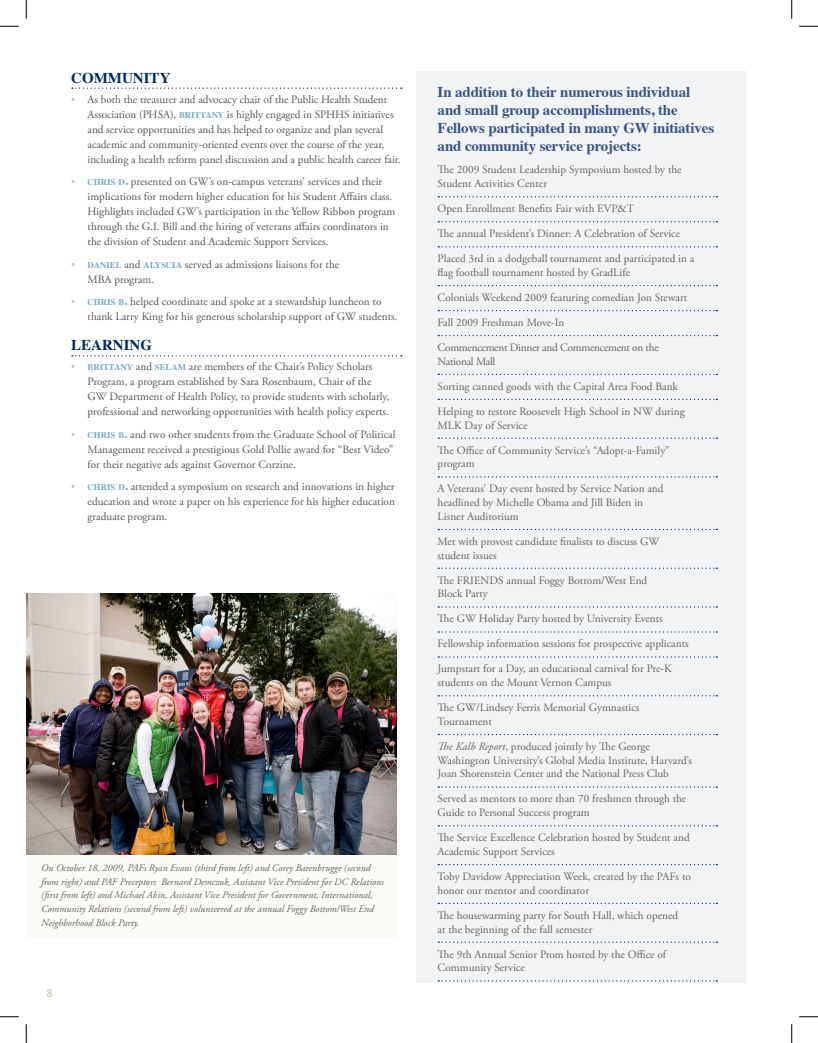
<style>
.page{position:relative;width:818px;height:1043px;background:#fff}
.page>*{position:absolute;margin:0;border:0;box-sizing:border-box;transform-origin:0 0}
.Paragraph_Style_1{font:700 15px/18px "Times";letter-spacing:-.01em;color:#375586}
.Ambassadorial_Semi_T{font:700 15px "Times";color:#002c62}
.t1{font:12.5px "Adobe Garamond Pro";color:#c8b08b}
.in_addition{font:11.25px/13.8px "Adobe Garamond Pro";color:#676464}
.text{font:11.25px/15px "Adobe Garamond Pro";color:#57585a}
.in_addition-2{font:11.25px/13.8px "Adobe Garamond Pro";letter-spacing:-.025em;color:#676464}
.About_Author{font:italic 10px/13.8px "Adobe Garamond Pro";color:#676464}
.s1{font-family:"Klavika";font-weight:500;font-stretch:condensed;color:#d2be9f}
.s2{font-family:"Times";font-weight:700;font-size:8.75px;color:#73acca}
.s3{font-family:"Times";font-weight:700;font-size:12.5px;color:#73acca}
.s4{font-style:italic}
</style>
<div class="page">
<div style="left:26px;top:852px;width:371px;height:86px;background:#fcfaf4"></div>
<div style="left:416px;top:71px;width:330px;height:911px;background:#f2f3f4"></div>
<svg style="left:72px;top:88px;width:330px;height:1px"></svg>
<svg style="left:72px;top:355px;width:330px;height:1px"></svg>
<svg style="left:438px;top:196px;width:279px;height:1px"></svg>
<svg style="left:438px;top:221px;width:279px;height:1px"></svg>
<svg style="left:438px;top:246px;width:279px;height:1px"></svg>
<svg style="left:438px;top:285px;width:279px;height:1px"></svg>
<svg style="left:438px;top:310px;width:279px;height:1px"></svg>
<svg style="left:438px;top:335px;width:279px;height:1px"></svg>
<svg style="left:438px;top:374px;width:279px;height:1px"></svg>
<svg style="left:438px;top:399px;width:279px;height:1px"></svg>
<svg style="left:438px;top:437px;width:279px;height:2px"></svg>
<svg style="left:438px;top:476px;width:279px;height:1px"></svg>
<svg style="left:438px;top:529px;width:279px;height:1px"></svg>
<svg style="left:438px;top:567px;width:279px;height:2px"></svg>
<svg style="left:438px;top:606px;width:279px;height:1px"></svg>
<svg style="left:438px;top:631px;width:279px;height:1px"></svg>
<svg style="left:438px;top:656px;width:279px;height:1px"></svg>
<svg style="left:438px;top:695px;width:279px;height:1px"></svg>
<svg style="left:438px;top:734px;width:279px;height:1px"></svg>
<svg style="left:438px;top:786px;width:279px;height:1px"></svg>
<svg style="left:438px;top:825px;width:279px;height:1px"></svg>
<svg style="left:438px;top:864px;width:279px;height:1px"></svg>
<svg style="left:438px;top:902px;width:279px;height:2px"></svg>
<svg style="left:438px;top:941px;width:279px;height:1px"></svg>
<svg style="left:438px;top:980px;width:279px;height:1px"></svg>
<img style="left:26px;top:593px;width:370px;height:261px">
<svg style="left:0;top:25px;width:19px;height:2px"></svg>
<svg style="left:799px;top:25px;width:19px;height:2px"></svg>
<svg style="left:0;top:1016px;width:19px;height:1px"></svg>
<svg style="left:799px;top:1016px;width:19px;height:1px"></svg>
<svg style="left:25px;top:0;width:2px;height:19px"></svg>
<svg style="left:25px;top:1024px;width:2px;height:18px"></svg>
<svg style="left:791px;top:0;width:1px;height:19px"></svg>
<svg style="left:791px;top:1024px;width:1px;height:18px"></svg>
<p class="Ambassadorial_Semi_T" style="left:71px;top:63px;width:101px">COMMUNITY</p>
<p class="text" style="left:88px;top:92px;width:315px;text-indent:-16px"><span class="s1">•</span> As both the treasurer and advocacy chair of the Public Health Student Association (PHSA), <span class="s2">BRITTANY</span> is highly engaged in SPHHS initiatives and service opportunities and has helped to organize and plan several academic and community-oriented events over the course of the year, including a health reform panel discussion and a public health career fair.</p>
<p class="text" style="left:88px;top:174px;width:309px;text-indent:-16px"><span class="s1">•</span> <span class="s2">CHRIS D</span><span class="s3">.</span> presented on GW’s on-campus veterans’ services and their implications for modern higher education for his Student Affairs class.<br>Highlights included GW’s participation in the Yellow Ribbon program through the G.I. Bill and the hiring of veterans affairs coordinators in the division of Student and Academic Support Services.</p>
<p class="text" style="left:88px;top:257px;width:253px;text-indent:-16px"><span class="s1">•</span> <span class="s2">DANIEL</span> and <span class="s2">ALYSCIA</span> served as admissions liaisons for the<br>MBA program.</p>
<p class="text" style="left:88px;top:294px;width:311px;text-indent:-16px"><span class="s1">•</span> <span class="s2">CHRIS B</span><span class="s3">.</span> helped coordinate and spoke at a stewardship luncheon to thank Larry King for his generous scholarship support of GW students.</p>
<p class="Ambassadorial_Semi_T" style="left:71px;top:331px;width:82px">LEARNING</p>
<p class="text" style="left:88px;top:359px;width:303px;text-indent:-16px"><span class="s1">•</span> <span class="s2">BRITTANY</span> and <span class="s2">SELAM</span> are members of the Chair’s Policy Scholars Program, a program established by Sara Rosenbaum, Chair of the GW Department of Health Policy, to provide students with scholarly, professional and networking opportunities with health policy experts.</p>
<p class="text" style="left:88px;top:427px;width:309px;text-indent:-16px"><span class="s1">•</span> <span class="s2">CHRIS B</span><span class="s3">.</span> and two other students from the Graduate School of Political<br>Management received a prestigious Gold Pollie award for “Best Video” for their negative ads against Governor Corzine.</p>
<p class="text" style="left:88px;top:479px;width:309px;text-align:justify;text-indent:-16px"><span class="s1">•</span> <span class="s2">CHRIS D</span><span class="s3">.</span> attended a symposium on research and innovations in higher education and wrote a paper on his experience for his higher education graduate program.</p>
<p class="About_Author" style="left:41px;top:861px;width:344px">On October 18, 2009, PAFs Ryan Evans (third from left) and Corey Barenbrugge (second from right) and PAF Preceptors Bernard Demczuk, Assistant Vice President for DC Relations (first from left) and Michael Akin, Assistant Vice President for Government, International, Community Relations (second from left) volunteered at the annual Foggy Bottom/West End Neighborhood Block Party.</p>
<p class="t1" style="left:46px;top:985px;width:8px">8</p>
<p class="Paragraph_Style_1" style="left:437px;top:81px;width:278px">In addition to their numerous individual and small group accomplishments, the Fellows participated in many GW initiatives and community service projects:</p>
<p class="in_addition" style="left:437px;top:163px;width:245px">The 2009 Student Leadership Symposium hosted by the<br>Student Activities Center</p>
<p class="in_addition" style="left:437px;top:202px;width:198px">Open Enrollment Benefits Fair with EVP&amp;T</p>
<p class="in_addition" style="left:437px;top:227px;width:244px">The annual President’s Dinner: A Celebration of Service</p>
<p class="in_addition" style="left:437px;top:252px;width:258px">Placed 3rd in a dodgeball tournament and participated in a flag football tournament hosted by GradLife</p>
<p class="in_addition" style="left:437px;top:291px;width:251px">Colonials Weekend 2009 featuring comedian Jon Stewart</p>
<p class="in_addition" style="left:437px;top:316px;width:128px">Fall 2009 Freshman Move-In</p>
<p class="in_addition-2" style="left:437px;top:341px;width:223px">Commencement Dinner and Commencement on the<br>National Mall</p>
<p class="in_addition" style="left:437px;top:380px;width:242px">Sorting canned goods with the Capital Area Food Bank</p>
<p class="in_addition" style="left:437px;top:405px;width:248px">Helping to restore Roosevelt High School in NW during<br>MLK Day of Service</p>
<p class="in_addition" style="left:437px;top:443px;width:233px">The Office of Community Service’s “Adopt-a-Family” program</p>
<p class="in_addition" style="left:437px;top:482px;width:227px">A Veterans’ Day event hosted by Service Nation and headlined by Michelle Obama and Jill Biden in<br>Lisner Auditorium</p>
<p class="in_addition" style="left:437px;top:535px;width:223px">Met with provost candidate finalists to discuss GW student issues</p>
<p class="in_addition" style="left:437px;top:573px;width:211px">The FRIENDS annual Foggy Bottom/West End<br>Block Party</p>
<p class="in_addition" style="left:437px;top:612px;width:227px">The GW Holiday Party hosted by University Events</p>
<p class="in_addition" style="left:437px;top:637px;width:252px">Fellowship information sessions for prospective applicants</p>
<p class="in_addition" style="left:437px;top:662px;width:235px">Jumpstart for a Day, an educational carnival for Pre-K students on the Mount Vernon Campus</p>
<p class="in_addition" style="left:437px;top:701px;width:203px">The GW/Lindsey Ferris Memorial Gymnastics<br>Tournament</p>
<p class="in_addition" style="left:437px;top:740px;width:256px"><span class="s4">The Kalb Report</span>, produced jointly by The George<br>Washington University’s Global Media Institute, Harvard’s<br>Joan Shorenstein Center and the National Press Club</p>
<p class="in_addition" style="left:437px;top:792px;width:250px">Served as mentors to more than 70 freshmen through the<br>Guide to Personal Success program</p>
<p class="in_addition" style="left:437px;top:831px;width:253px">The Service Excellence Celebration hosted by Student and<br>Academic Support Services</p>
<p class="in_addition" style="left:437px;top:870px;width:255px">Toby Davidow Appreciation Week, created by the PAFs to honor our mentor and coordinator</p>
<p class="in_addition" style="left:437px;top:908px;width:242px">The housewarming party for South Hall, which opened at the beginning of the fall semester</p>
<p class="in_addition" style="left:437px;top:947px;width:230px">The 9th Annual Senior Prom hosted by the Office of<br>Community Service</p>
</div>
